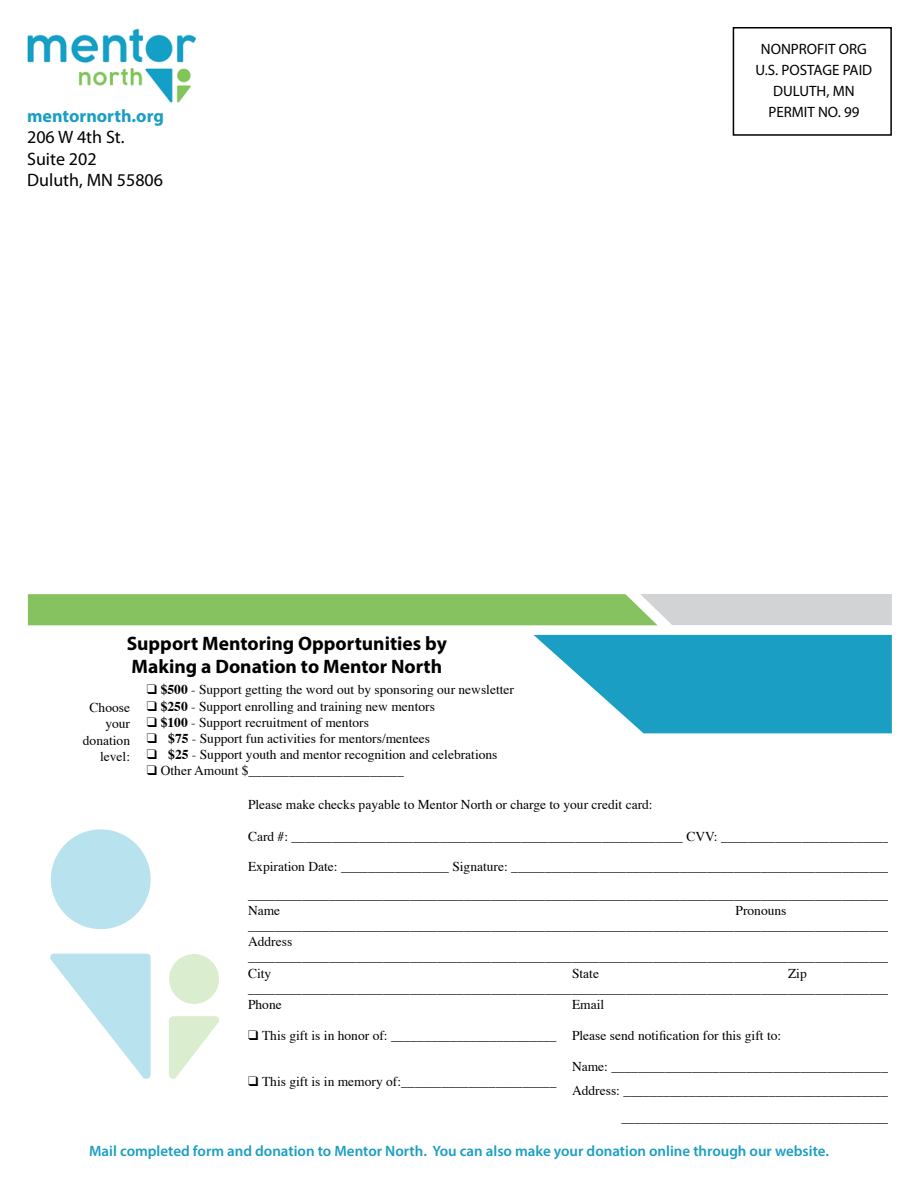
<style>
.page{position:relative;width:918px;height:1188px;background:#fff}
.page>*{position:absolute;margin:0;border:0;box-sizing:border-box;transform-origin:0 0}
.t1{font:700 19.5px/23.4px "Myriad Pro";color:#000}
.t2{font:18px/21.6px "Myriad Pro";color:#000}
.t3{font:700 18px "Myriad Pro";color:#1a9ec3}
.t4{font:600 15px "Myriad Pro";color:#1a9ec3}
.t5{font:15px/21px "Myriad Pro";color:#000;text-align:center}
.t6{font:13.5px/15.6px "Times";color:#000}
.s1{font-weight:700}
</style>
<div class="page">
<div style="left:733px;top:27px;width:159px;height:109px;border:2px solid #000"></div>
<img style="left:27px;top:28px;width:169px;height:75px">
<svg style="left:534px;top:635px;width:358px;height:98px"></svg>
<svg style="left:28px;top:594px;width:864px;height:31px;background:#9dc783"></svg>
<div style="left:51px;top:829px;width:100px;height:100px;background:#b8e2ee;border-radius:50%"></div>
<svg style="left:50px;top:954px;width:101px;height:125px"></svg>
<div style="left:169px;top:954px;width:50px;height:50px;background:#daedce;border-radius:50%"></div>
<svg style="left:169px;top:1016px;width:50px;height:63px"></svg>
<h2 class="t3" style="left:27px;top:104px;width:138px">mentornorth.org</h2>
<h2 class="t2" style="left:27px;top:126px;width:137px">206 W 4th St.<br>Suite 202<br>Duluth, MN 55806</h2>
<h1 class="t1" style="left:127px;top:631px;width:322px">Support Mentoring Opportunities by<br>Making a Donation to Mentor North</h1>
<p class="t6" style="left:147px;top:681px;width:369px">❑ <span class="s1">$500</span> - Support getting the word out by sponsoring our newsletter</p>
<p class="t6" style="left:147px;top:697px;width:290px">❑ <span class="s1">$250</span> - Support enrolling and training new mentors</p>
<p class="t6" style="left:147px;top:713px;width:224px">❑ <span class="s1">$100</span> - Support recruitment of mentors</p>
<p class="t6" style="left:147px;top:729px;width:285px">❑ <span class="s1">$75</span> - Support fun activities for mentors/mentees</p>
<p class="t6" style="left:147px;top:746px;width:352px">❑ <span class="s1">$25</span> - Support youth and mentor recognition and celebrations</p>
<p class="t6" style="left:147px;top:762px;width:258px">❑ Other Amount $_______________________</p>
<p class="t6" style="left:83px;top:698px;width:49px;line-height:16.2px;text-align:right">Choose your donation level:</p>
<p class="t5" style="left:756px;top:39px;width:118px">NONPROFIT ORG<br>U.S. POSTAGE PAID<br>DULUTH, MN<br>PERMIT NO. 99</p>
<p class="t6" style="left:248px;top:796px;width:406px">Please make checks payable to Mentor North or charge to your credit card:</p>
<p class="t6" style="left:248px;top:827px;width:643px">Card #: __________________________________________________________ CVV: _________________________</p>
<p class="t6" style="left:248px;top:851px;width:649px;line-height:28.5px">Expiration Date: ________________ Signature: ________________________________________________________ ________________________________________________________________________________________________</p>
<p class="t6" style="left:248px;top:902px;width:34px">Name</p>
<p class="t6" style="left:248px;top:902px;width:649px;text-indent:487px">Pronouns ________________________________________________________________________________________________ Address ________________________________________________________________________________________________ City</p>
<p class="t6" style="left:248px;top:964px;width:649px;text-indent:540px">Zip ________________________________________________________________________________________________<br>Phone</p>
<p class="t6" style="left:572px;top:964px;width:28px">State</p>
<p class="t6" style="left:572px;top:995px;width:34px">Email</p>
<p class="t6" style="left:248px;top:1027px;width:535px">❑ This gift is in honor of: _________________________ Please send notification for this gift to:</p>
<p class="t6" style="left:572px;top:1058px;width:324px">Name: __________________________________________</p>
<p class="t6" style="left:248px;top:1073px;width:310px">❑ This gift is in memory of:_______________________</p>
<p class="t6" style="left:572px;top:1076px;width:324px;line-height:27px;text-align:right">Address: _________________________________________ _________________________________________</p>
<p class="t4" style="left:89px;top:1141px;width:741px">Mail completed form and donation to Mentor North. You can also make your donation online through our website.</p>
</div>
